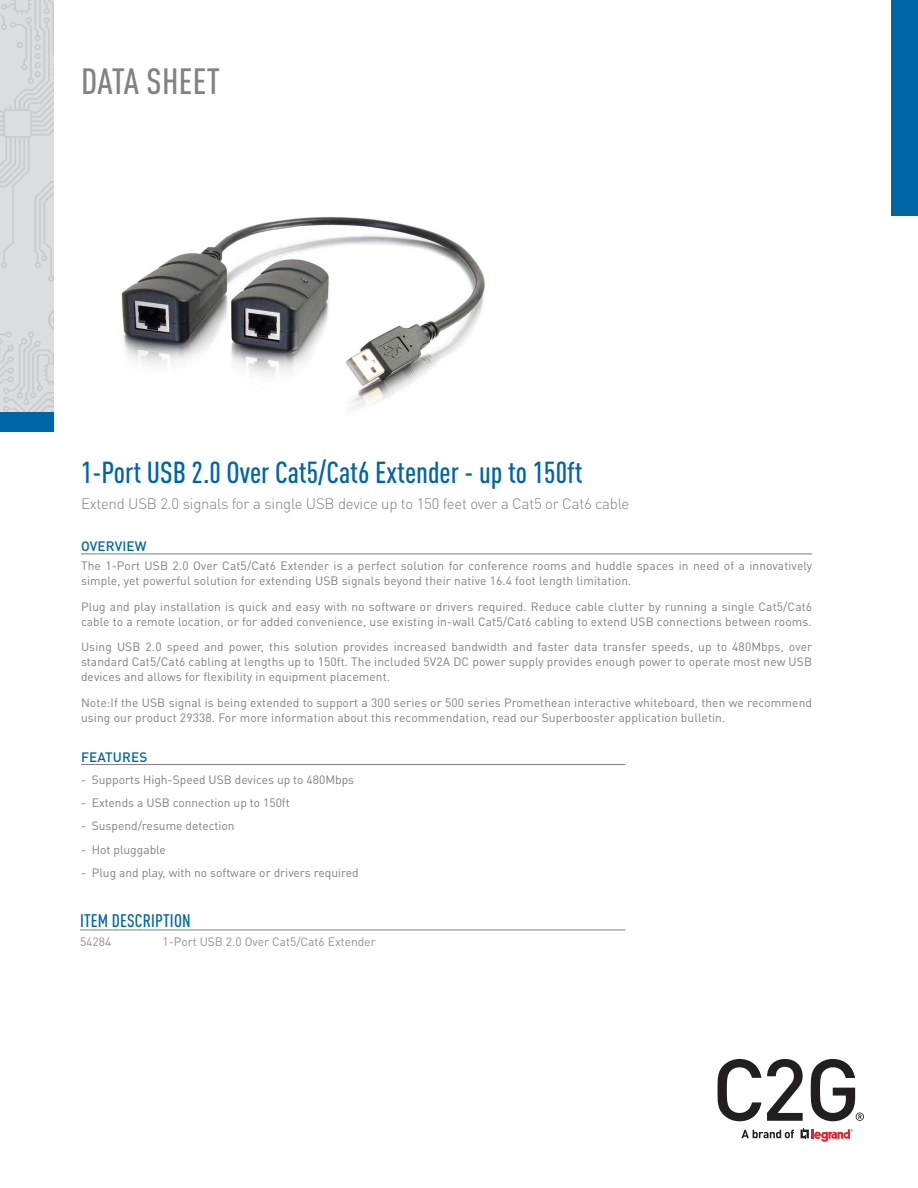
<style>
.page{position:relative;width:918px;height:1188px;background:#fff}
.page>*{position:absolute;margin:0;border:0;box-sizing:border-box;transform-origin:0 0}
.Main_Header_Document{font:500 condensed 36px "DIN Pro";letter-spacing:.01em;color:#808285}
.Product_Header{font:500 condensed 30px "DIN Pro";color:#0065a4}
.Characteristics_Sect{font:500 condensed 18px "DIN Pro";letter-spacing:.01em;color:#0065a4}
.Product_Header-2{font:300 15px "DIN Pro";letter-spacing:-.015em;color:#808083}
.Characteristics_Sect-2{font:500 13.5px "DIN Pro";letter-spacing:.01em;color:#0065a4}
.Main_Body_Copy{font:12px/15px "DIN Pro";letter-spacing:.01em;color:#808083}
.Header_Bullets{font:12px "DIN Pro";color:#808083}
.Item_Description_MSR{font:12px "DIN Pro";color:#919195}
</style>
<div class="page">
<div style="left:0;top:0;width:54px;height:432px;background:#dcdddf"></div>
<svg style="left:0;top:311px;width:54px;height:102px"></svg>
<svg style="left:0;top:0;width:54px;height:281px"></svg>
<div style="left:0;top:413px;width:54px;height:19px;background:#0065a4"></div>
<div style="left:891px;top:0;width:27px;height:216px;background:#0065a4"></div>
<svg style="left:801px;top:1129px;width:52px;height:13px"></svg>
<svg style="left:741px;top:1130px;width:53px;height:8px"></svg>
<svg style="left:717px;top:1059px;width:44px;height:62px"></svg>
<svg style="left:767px;top:1059px;width:36px;height:62px"></svg>
<svg style="left:811px;top:1059px;width:53px;height:62px"></svg>
<hr style="left:81px;top:554px;width:731px;height:1px;background:#808083">
<hr style="left:81px;top:764px;width:544px;height:1px;background:#808083">
<hr style="left:80px;top:930px;width:545px;height:1px;background:#808083">
<img style="left:121px;top:217px;width:364px;height:193px">
<p class="Main_Header_Document" style="left:81px;top:60px;width:141px">DATA SHEET</p>
<p class="Product_Header" style="left:81px;top:455px;width:503px">1-Port USB 2.0 Over Cat5/Cat6 Extender - up to 150ft</p>
<p class="Product_Header-2" style="left:81px;top:494px;width:550px">Extend USB 2.0 signals for a single USB device up to 150 feet over a Cat5 or Cat6 cable</p>
<p class="Characteristics_Sect-2" style="left:81px;top:537px;width:67px">OVERVIEW</p>
<p class="Main_Body_Copy" style="left:81px;top:558px;width:733px">The 1-Port USB 2.0 Over Cat5/Cat6 Extender is a perfect solution for conference rooms and huddle spaces in need of a innovatively simple, yet powerful solution for extending USB signals beyond their native 16.4 foot length limitation.</p>
<p class="Main_Body_Copy" style="left:81px;top:598px;width:733px">Plug and play installation is quick and easy with no software or drivers required. Reduce cable clutter by running a single Cat5/Cat6 cable to a remote location, or for added convenience, use existing in-wall Cat5/Cat6 cabling to extend USB connections between rooms.</p>
<p class="Main_Body_Copy" style="left:81px;top:639px;width:733px;text-align:justify">Using USB 2.0 speed and power, this solution provides increased bandwidth and faster data transfer speeds, up to 480Mbps, over standard Cat5/Cat6 cabling at lengths up to 150ft. The included 5V2A DC power supply provides enough power to operate most new USB devices and allows for flexibility in equipment placement.</p>
<p class="Main_Body_Copy" style="left:81px;top:695px;width:733px">Note:If the USB signal is being extended to support a 300 series or 500 series Promethean interactive whiteboard, then we recommend using our product 29338. For more information about this recommendation, read our Superbooster application bulletin.</p>
<p class="Characteristics_Sect-2" style="left:81px;top:748px;width:68px">FEATURES</p>
<p class="Header_Bullets" style="left:81px;top:771px;width:275px">- Supports High-Speed USB devices up to 480Mbps</p>
<p class="Header_Bullets" style="left:81px;top:794px;width:210px">- Extends a USB connection up to 150ft</p>
<p class="Header_Bullets" style="left:81px;top:818px;width:155px">- Suspend/resume detection</p>
<p class="Header_Bullets" style="left:81px;top:841px;width:86px">- Hot pluggable</p>
<p class="Header_Bullets" style="left:81px;top:865px;width:279px">- Plug and play, with no software or drivers required</p>
<p class="Characteristics_Sect" style="left:80px;top:910px;width:112px">ITEM DESCRIPTION</p>
<p class="Item_Description_MSR" style="left:80px;top:933px;width:33px">54284</p>
<p class="Item_Description_MSR" style="left:163px;top:933px;width:215px">1-Port USB 2.0 Over Cat5/Cat6 Extender</p>
</div>
